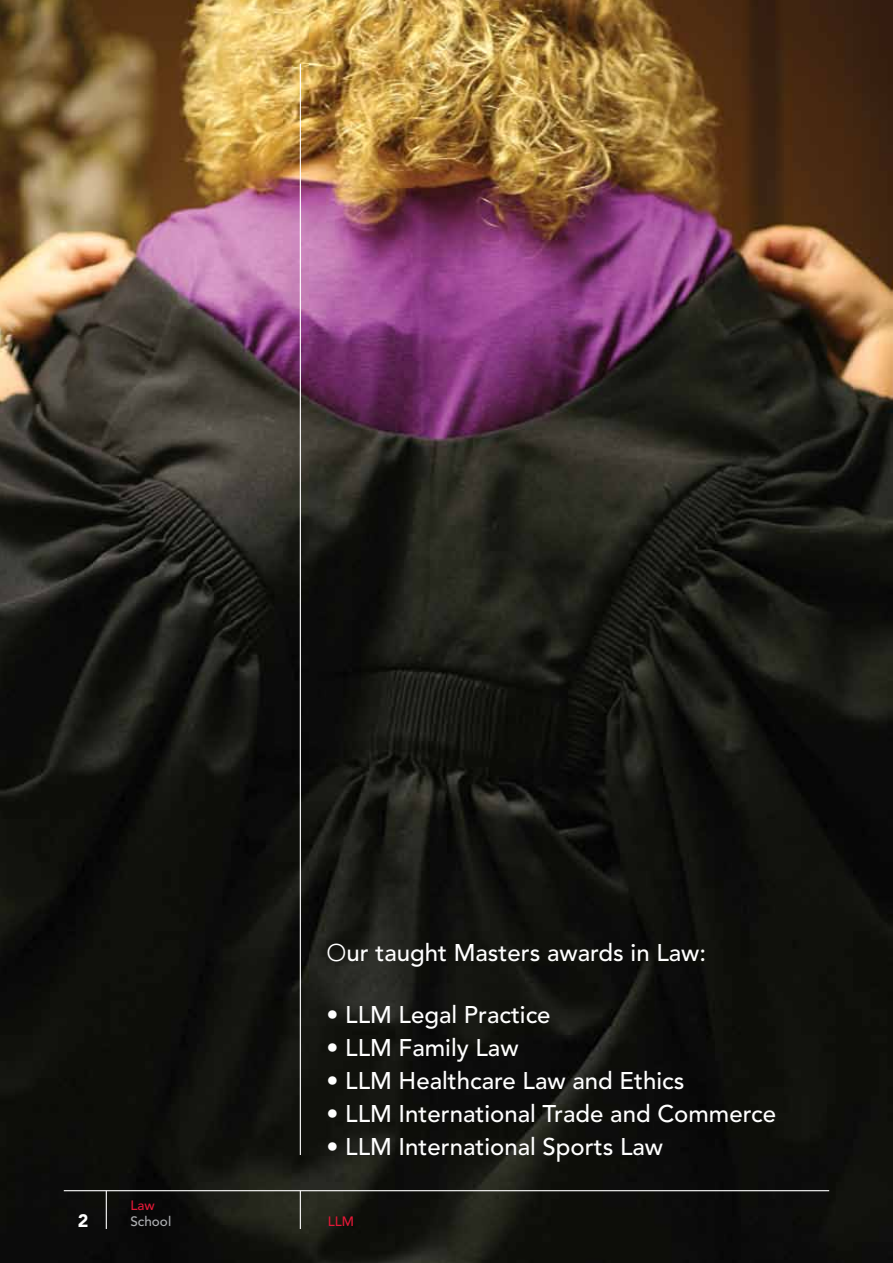
<style>
.page{position:relative;width:893px;height:1263px;background:#fff}
.page>*{position:absolute;margin:0;border:0;box-sizing:border-box;transform-origin:0 0}
.t1{font:500 24px "Avenir";color:#fff}
.t2{font:900 18px "Avenir";color:#fff}
.t3{font:500 13.5px "Avenir";color:#e31837}
.t4{font:500 13.5px "Avenir";color:#adafb2}
.s1{font-weight:300}
</style>
<div class="page">
<img style="left:0;top:0;width:893px;height:1263px">
<hr style="left:64px;top:1190px;width:765px;height:1px;background:#fff">
<hr style="left:300px;top:1191px;width:1px;height:38px;background:#fff">
<hr style="left:300px;top:64px;width:1px;height:1091px;background:#fff">
<hr style="left:106px;top:1191px;width:1px;height:38px;background:#fff">
<p class="t3" style="left:130px;top:1197px;width:26px">Law</p>
<p class="t1" style="left:327px;top:939px;width:381px"><span class="s1">O</span>ur taught Masters awards in Law:</p>
<p class="t1" style="left:327px;top:1000px;width:226px">• LLM Legal Practice</p>
<p class="t1" style="left:327px;top:1033px;width:193px">• LLM Family Law</p>
<p class="t1" style="left:327px;top:1066px;width:359px">• LLM Healthcare Law and Ethics</p>
<p class="t1" style="left:327px;top:1099px;width:451px">• LLM International Trade and Commerce</p>
<p class="t1" style="left:327px;top:1132px;width:338px">• LLM International Sports Law</p>
<p class="t2" style="left:78px;top:1210px;width:12px">2</p>
<p class="t4" style="left:130px;top:1213px;width:42px">School</p>
<p class="t3" style="left:328px;top:1213px;width:28px">LLM</p>
</div>
